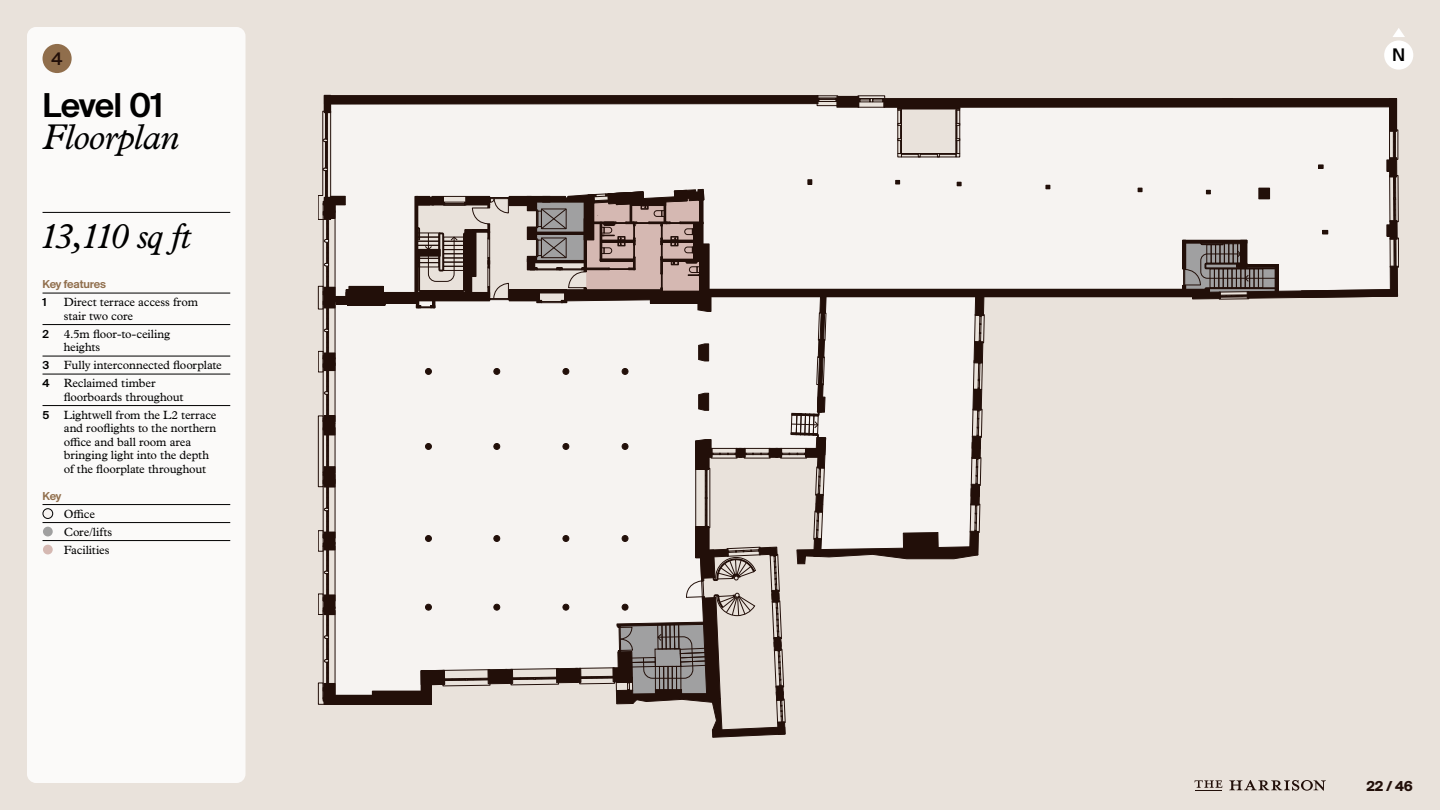
<style>
.page{position:relative;width:1440px;height:810px;background:#e9e2db}
.page>*{position:absolute;margin:0;border:0;box-sizing:border-box;transform-origin:0 0}
.t1{font:italic 36px "Plantin MT Std";letter-spacing:-.02em;color:#000}
.t2{font:36px "Suisse BP Intl Antique";letter-spacing:-.025em;color:#000}
.t3{font:500 18.98px "Suisse BP Intl";color:#220f09}
.t4{font:500 18.98px "Suisse BP Intl";color:#000}
.t5{font:700 15px "Suisse BP Intl";color:#220f09}
.t6{font:12px/13.5px "Plantin MT Std";letter-spacing:-.01em;color:#000}
.t7{font:12px "Suisse BP Intl Antique";letter-spacing:-.02em;color:#906e4c}
.t8{font:12px "Suisse BP Intl Antique";color:#000}
.s1{font-family:"Suisse BP Intl Antique"}
</style>
<div class="page">
<div style="left:331px;top:104px;width:1059px;height:196px;background:#f6f3f1"></div>
<div style="left:335px;top:295px;width:81px;height:400px;background:#f6f3f1"></div>
<div style="left:1390px;top:238px;width:9px;height:29px;border:1px solid #220f09"></div>
<div style="left:1394px;top:238px;width:2px;height:29px;border:1px solid #220f09"></div>
<div style="left:817px;top:96px;width:21px;height:10px;border:1px solid #220f09"></div>
<div style="left:327px;top:214px;width:2px;height:79px;border:1px solid #220f09"></div>
<div style="left:327px;top:214px;width:1px;height:79px;border:1px solid #220f09"></div>
<div style="left:323px;top:428px;width:12px;height:45px;border:1px solid #220f09"></div>
<div style="left:327px;top:431px;width:2px;height:42px;border:1px solid #220f09"></div>
<div style="left:327px;top:431px;width:1px;height:42px;border:1px solid #220f09"></div>
<svg style="left:327px;top:440px;width:1px;height:22px"></svg>
<div style="left:318px;top:286px;width:5px;height:23px;border:1px solid #220f09"></div>
<div style="left:318px;top:351px;width:5px;height:21px;border:1px solid #220f09"></div>
<div style="left:318px;top:531px;width:5px;height:20px;border:1px solid #220f09"></div>
<div style="left:318px;top:594px;width:5px;height:21px;border:1px solid #220f09"></div>
<div style="left:318px;top:416px;width:5px;height:71px;border:1px solid #220f09"></div>
<svg style="left:1389px;top:175px;width:9px;height:47px"></svg>
<div style="left:1387px;top:225px;width:7px;height:11px;background:#220f09"></div>
<div style="left:1387px;top:160px;width:7px;height:11px;border:1px solid #220f09"></div>
<div style="left:1389px;top:98px;width:8px;height:33px;border:1px solid #220f09"></div>
<div style="left:1390px;top:158px;width:7px;height:19px;background:#220f09"></div>
<div style="left:1389px;top:158px;width:8px;height:19px;border:1px solid #220f09"></div>
<div style="left:1390px;top:221px;width:7px;height:18px;background:#220f09"></div>
<div style="left:837px;top:96px;width:22px;height:11px;background:#220f09"></div>
<div style="left:415px;top:196px;width:3px;height:101px;border:1px solid #220f09"></div>
<div style="left:1183px;top:240px;width:64px;height:3px;border:1px solid #220f09"></div>
<div style="left:1183px;top:240px;width:3px;height:29px;border:1px solid #220f09"></div>
<svg style="left:1183px;top:242px;width:215px;height:57px"></svg>
<div style="left:372px;top:691px;width:59px;height:13px;background:#220f09"></div>
<div style="left:324px;top:695px;width:107px;height:9px;background:#220f09"></div>
<div style="left:324px;top:683px;width:11px;height:21px;background:#220f09"></div>
<div style="left:324px;top:607px;width:11px;height:8px;background:#220f09"></div>
<svg style="left:318px;top:608px;width:14px;height:97px"></svg>
<div style="left:324px;top:287px;width:11px;height:17px;background:#220f09"></div>
<div style="left:324px;top:211px;width:11px;height:7px;background:#220f09"></div>
<div style="left:324px;top:197px;width:11px;height:15px;background:#220f09"></div>
<div style="left:331px;top:196px;width:14px;height:9px;background:#220f09"></div>
<div style="left:324px;top:95px;width:7px;height:18px;background:#220f09"></div>
<svg style="left:318px;top:111px;width:14px;height:172px"></svg>
<div style="left:324px;top:595px;width:11px;height:13px;background:#220f09"></div>
<div style="left:324px;top:542px;width:11px;height:8px;background:#220f09"></div>
<div style="left:324px;top:532px;width:11px;height:12px;background:#220f09"></div>
<div style="left:324px;top:479px;width:11px;height:8px;background:#220f09"></div>
<div style="left:324px;top:467px;width:11px;height:16px;background:#220f09"></div>
<div style="left:324px;top:423px;width:11px;height:12px;background:#220f09"></div>
<svg style="left:323px;top:472px;width:9px;height:129px"></svg>
<div style="left:323px;top:420px;width:9px;height:10px;border:1px solid #220f09"></div>
<div style="left:324px;top:416px;width:11px;height:7px;background:#220f09"></div>
<div style="left:324px;top:415px;width:11px;height:8px;border:1px solid #220f09"></div>
<div style="left:324px;top:363px;width:11px;height:8px;background:#220f09"></div>
<div style="left:324px;top:353px;width:11px;height:13px;background:#220f09"></div>
<div style="left:324px;top:300px;width:11px;height:8px;background:#220f09"></div>
<svg style="left:323px;top:301px;width:9px;height:121px"></svg>
<div style="left:346px;top:292px;width:144px;height:9px;background:#220f09"></div>
<div style="left:334px;top:296px;width:20px;height:6px;border:1px solid #220f09"></div>
<div style="left:337px;top:298px;width:19px;height:6px;background:#220f09"></div>
<div style="left:336px;top:298px;width:20px;height:6px;border:1px solid #220f09"></div>
<div style="left:346px;top:290px;width:37px;height:11px;background:#220f09"></div>
<div style="left:349px;top:286px;width:34px;height:15px;background:#220f09"></div>
<div style="left:347px;top:298px;width:38px;height:7px;background:#220f09"></div>
<div style="left:379px;top:298px;width:39px;height:5px;border:1px solid #220f09"></div>
<svg style="left:1046px;top:185px;width:4px;height:4px"></svg>
<svg style="left:1138px;top:188px;width:4px;height:4px"></svg>
<svg style="left:1206px;top:190px;width:4px;height:4px"></svg>
<svg style="left:1322px;top:230px;width:6px;height:4px"></svg>
<div style="left:1259px;top:188px;width:11px;height:11px;background:#220f09"></div>
<svg style="left:1318px;top:165px;width:5px;height:4px"></svg>
<svg style="left:416px;top:180px;width:568px;height:557px"></svg>
<div style="left:425px;top:368px;width:7px;height:6px;border:1px solid #220f09;border-radius:50%"></div>
<svg style="left:859px;top:98px;width:537px;height:61px"></svg>
<svg style="left:331px;top:95px;width:506px;height:9px"></svg>
<div style="left:704px;top:289px;width:506px;height:8px;background:#220f09"></div>
<div style="left:27px;top:27px;width:218px;height:756px;background:#fff;border-radius:9px"></div>
<hr style="left:43px;top:212px;width:187px;height:1px;background:#000">
<hr style="left:43px;top:293px;width:187px;height:1px;background:#000">
<hr style="left:43px;top:324px;width:187px;height:1px;background:#000">
<hr style="left:43px;top:356px;width:187px;height:1px;background:#000">
<hr style="left:43px;top:374px;width:187px;height:1px;background:#000">
<hr style="left:43px;top:405px;width:187px;height:1px;background:#000">
<hr style="left:43px;top:504px;width:187px;height:1px;background:#000">
<hr style="left:43px;top:522px;width:187px;height:1px;background:#000">
<hr style="left:43px;top:540px;width:187px;height:1px;background:#000">
<div style="left:43px;top:509px;width:10px;height:9px;background:#f6f3f1;border-radius:50%"></div>
<div style="left:43px;top:509px;width:10px;height:10px;border:1px solid #000;border-radius:50%"></div>
<div style="left:43px;top:527px;width:10px;height:9px;background:#a0a0a0;border-radius:50%"></div>
<div style="left:43px;top:545px;width:10px;height:9px;background:#d5b8b2;border-radius:50%"></div>
<div style="left:1384px;top:41px;width:29px;height:29px;background:#fff;border-radius:50%"></div>
<svg style="left:1393px;top:28px;width:12px;height:9px"></svg>
<div style="left:43px;top:44px;width:29px;height:29px;background:#906e4c;border-radius:50%"></div>
<svg style="left:1229px;top:780px;width:97px;height:11px"></svg>
<svg style="left:1195px;top:780px;width:27px;height:11px"></svg>
<h2 class="t3" style="left:52px;top:47px;width:12px">4</h2>
<h2 class="t4" style="left:1392px;top:44px;width:15px">N</h2>
<h1 class="t2" style="left:43px;top:84px;width:122px">Level 01</h1>
<h1 class="t1" style="left:43px;top:115px;width:138px">Floorplan</h1>
<h1 class="t1" style="left:39px;top:214px;width:153px">13,110 sq ft</h1>
<p class="t7" style="left:43px;top:277px;width:65px">Key features</p>
<p class="t8" style="left:43px;top:295px;width:6px">1</p>
<p class="t6" style="left:64px;top:295px;width:136px">Direct terrace access from stair two core</p>
<p class="t6" style="left:64px;top:327px;width:108px;text-indent:-21px"><span class="s1">2</span> 4.5m floor-to-ceiling heights</p>
<p class="t6" style="left:43px;top:356px;width:181px;line-height:18px"><span class="s1">3</span> Fully interconnected floorplate<br><span class="s1">4</span> Reclaimed timber</p>
<p class="t6" style="left:43px;top:388px;width:175px;line-height:18px;text-indent:21px">floorboards throughout<br><span class="s1">5</span> Lightwell from the L2 terrace</p>
<p class="t6" style="left:64px;top:421px;width:154px">and rooflights to the northern office and ball room area bringing light into the depth of the floorplate throughout</p>
<p class="t7" style="left:43px;top:488px;width:21px">Key</p>
<p class="t6" style="left:64px;top:505px;width:50px;line-height:18px">Office<br>Core/lifts<br>Facilities</p>
<p class="t5" style="left:1367px;top:777px;width:48px">22 / 46</p>
</div>
